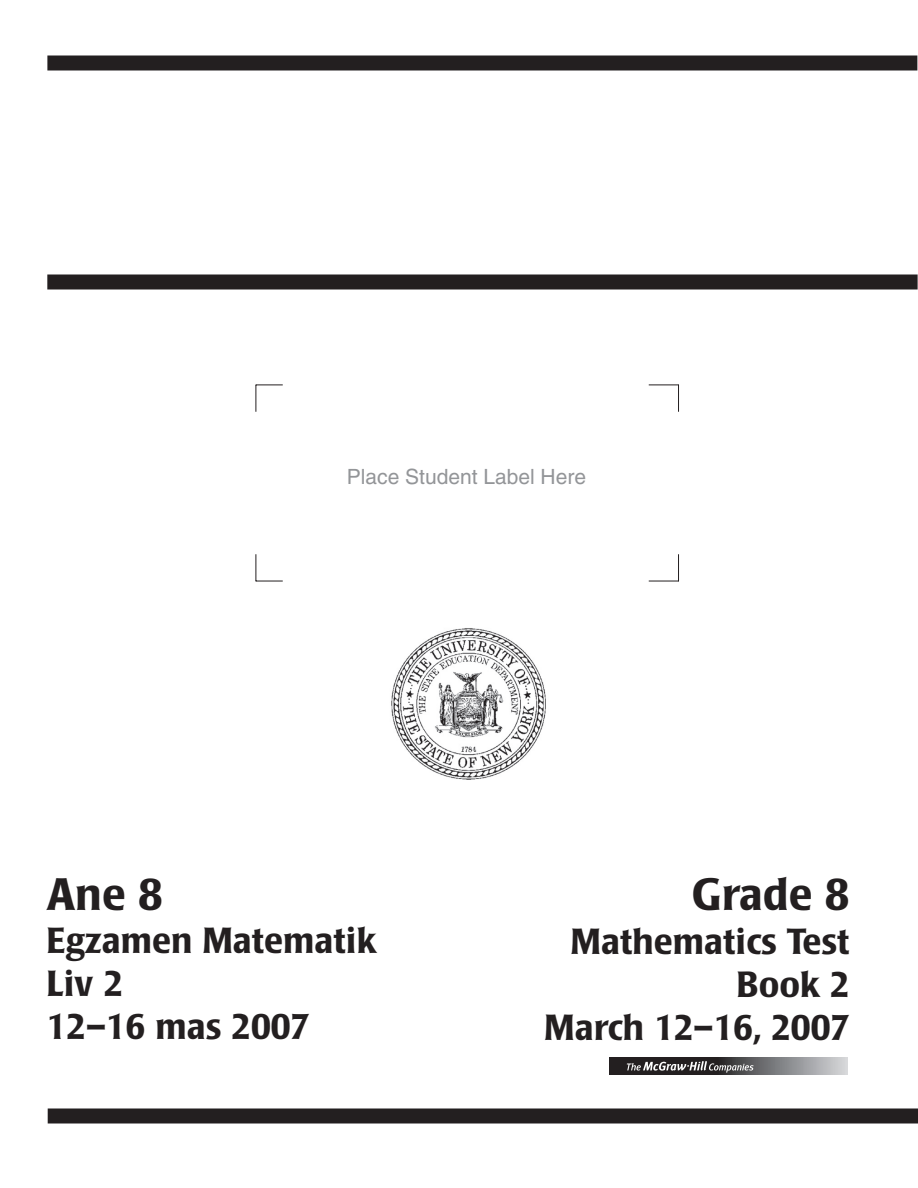
<style>
.page{position:relative;width:918px;height:1188px;background:#fff}
.page>*{position:absolute;margin:0;border:0;box-sizing:border-box;transform-origin:0 0}
.t1{font:500 condensed 45px "Poppl Laudatio";color:#231f20;scale:1.1 1}
.t2{font:500 condensed 36px/43.2px "Poppl Laudatio";color:#231f20;scale:1.1 1}
.t3{font:21px "Helvetica";color:#939598}
</style>
<div class="page">
<img style="left:391px;top:628px;width:155px;height:152px">
<div style="left:47px;top:56px;width:870px;height:14px;background:#231f20"></div>
<div style="left:47px;top:274px;width:871px;height:16px;background:#231f20"></div>
<div style="left:48px;top:1108px;width:870px;height:16px;background:#231f20"></div>
<svg style="left:678px;top:554px;width:1px;height:27px"></svg>
<hr style="left:649px;top:581px;width:30px;height:1px;background:#231f20">
<hr style="left:649px;top:385px;width:30px;height:1px;background:#231f20">
<svg style="left:678px;top:386px;width:1px;height:26px"></svg>
<svg style="left:256px;top:385px;width:27px;height:27px"></svg>
<svg style="left:256px;top:554px;width:27px;height:28px"></svg>
<svg style="left:610px;top:1058px;width:238px;height:16px;background:#747376"></svg>
<svg style="left:627px;top:1061px;width:127px;height:12px;background:#636162"></svg>
<p class="t3" style="left:347px;top:469px;width:241px">Place Student Label Here</p>
<p class="t1" style="left:46px;top:877px;width:107px">Ane 8</p>
<p class="t2" style="left:46px;top:922px;width:302px">Egzamen Matematik<br>Liv 2<br>12–16 mas 2007</p>
<p class="t1" style="left:692px;top:877px;width:145px">Grade 8</p>
<p class="t2" style="left:544px;top:923px;width:279px;text-align:right">Mathematics Test<br>Book 2<br>March 12–16, 2007</p>
</div>
